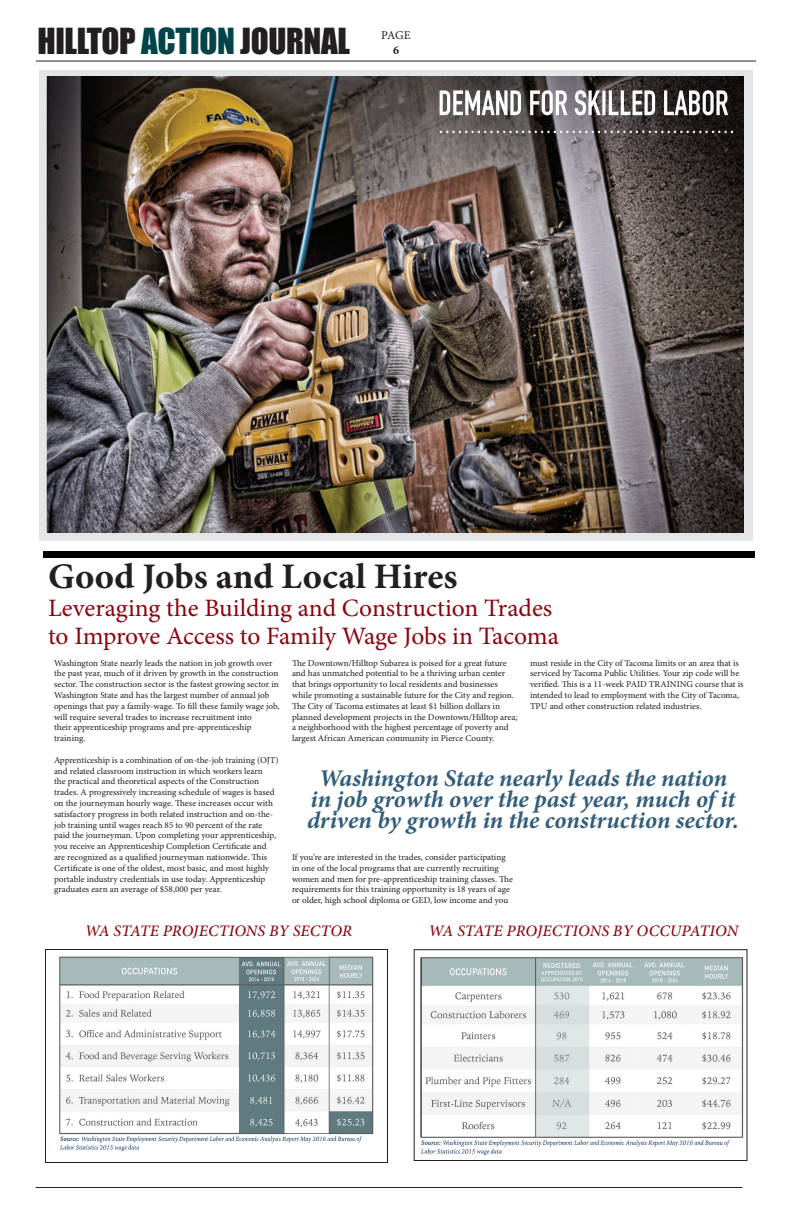
<style>
.page{position:relative;width:792px;height:1224px;background:#fff}
.page>*{position:absolute;margin:0;border:0;box-sizing:border-box;transform-origin:0 0}
.t1{font:700 36px "Minion Pro";color:#231f20}
.t2{font:33px "Impact";letter-spacing:-.01em;color:#231f20}
.t3{font:25px/28px "Minion Pro";letter-spacing:-.005em;color:#8d020c}
.t4{font:italic 700 24px/21px "Minion Pro";letter-spacing:-.005em;color:#325d7b;text-align:center}
.t5{font:italic 500 16px "Minion Pro";letter-spacing:.005em;color:#8d020c}
.t6{font:12px "Minion Pro";color:#231f20}
.t7{font:700 12px "Minion Pro";color:#231f20}
.t8{font:9px/10.8px "Minion Pro";color:#231f20}
.s1{color:#00444a}
</style>
<div class="page">
<hr style="left:36px;top:61px;width:720px;height:1px;background:#231f20">
<hr style="left:36px;top:1187px;width:706px;height:1px;background:#231f20">
<img style="left:59px;top:956px;width:315px;height:196px">
<div style="left:45px;top:949px;width:343px;height:214px;border:1px solid #231f20"></div>
<img style="left:420px;top:957px;width:324px;height:199px">
<div style="left:414px;top:949px;width:334px;height:212px;border:1px solid #231f20"></div>
<div style="left:39px;top:71px;width:714px;height:470px;background:#e4e5e7"></div>
<img style="left:46px;top:77px;width:698px;height:455px">
<div style="left:43px;top:552px;width:712px;height:6px;background:#000"></div>
<h2 class="t2" style="left:38px;top:16px;width:314px">HILLTOP <span class="s1">ACTION</span> JOURNAL</h2>
<h3 class="t6" style="left:381px;top:27px;width:31px">PAGE</h3>
<h3 class="t7" style="left:393px;top:41px;width:7px">6</h3>
<h1 class="t1" style="left:48px;top:551px;width:411px">Good Jobs and Local Hires</h1>
<h3 class="t3" style="left:48px;top:594px;width:512px">Leveraging the Building and Construction Trades to Improve Access to Family Wage Jobs in Tacoma</h3>
<p class="t8" style="left:54px;top:657px;width:227px">Washington State nearly leads the nation in job growth over the past year, much of it driven by growth in the construction sector. The construction sector is the fastest growing sector in Washington State and has the largest number of annual job openings that pay a family-wage. To fill these family wage job, will require several trades to increase recruitment into<br>their apprenticeship programs and pre-apprenticeship training.</p>
<p class="t8" style="left:54px;top:755px;width:226px">Apprenticeship is a combination of on-the-job training (OJT) and related classroom instruction in which workers learn<br>the practical and theoretical aspects of the Construction trades. A progressively increasing schedule of wages is based on the journeyman hourly wage. These increases occur with satisfactory progress in both related instruction and on-the&shy;job training until wages reach 85 to 90 percent of the rate paid the journeyman. Upon completing your apprenticeship, you receive an Apprenticeship Completion Certificate and are recognized as a qualified journeyman nationwide. This Certificate is one of the oldest, most basic, and most highly portable industry credentials in use today. Apprenticeship graduates earn an average of $58,000 per year.</p>
<p class="t8" style="left:292px;top:657px;width:227px">The Downtown/Hilltop Subarea is poised for a great future and has unmatched potential to be a thriving urban center that brings opportunity to local residents and businesses while promoting a sustainable future for the City and region.<br>The City of Tacoma estimates at least $1 billion dollars in planned development projects in the Downtown/Hilltop area; a neighborhood with the highest percentage of poverty and largest African American community in Pierce County.</p>
<p class="t8" style="left:530px;top:657px;width:215px">must reside in the City of Tacoma limits or an area that is serviced by Tacoma Public Utilities. Your zip code will be verified. This is a 11-week PAID TRAINING course that is intended to lead to employment with the City of Tacoma, TPU and other construction related industries.</p>
<h3 class="t4" style="left:307px;top:767px;width:433px">Washington State nearly leads the nation in job growth over the past year, much of it driven by growth in the construction sector.</h3>
<p class="t8" style="left:292px;top:852px;width:222px">If you’re are interested in the trades, consider participating in one of the local programs that are currently recruiting women and men for pre-apprenticeship training classes. The requirements for this training opportunity is 18 years of age or older, high school diploma or GED, low income and you</p>
<h3 class="t5" style="left:85px;top:920px;width:269px">WA STATE PROJECTIONS BY SECTOR</h3>
<h3 class="t5" style="left:429px;top:920px;width:311px">WA STATE PROJECTIONS BY OCCUPATION</h3>
</div>
